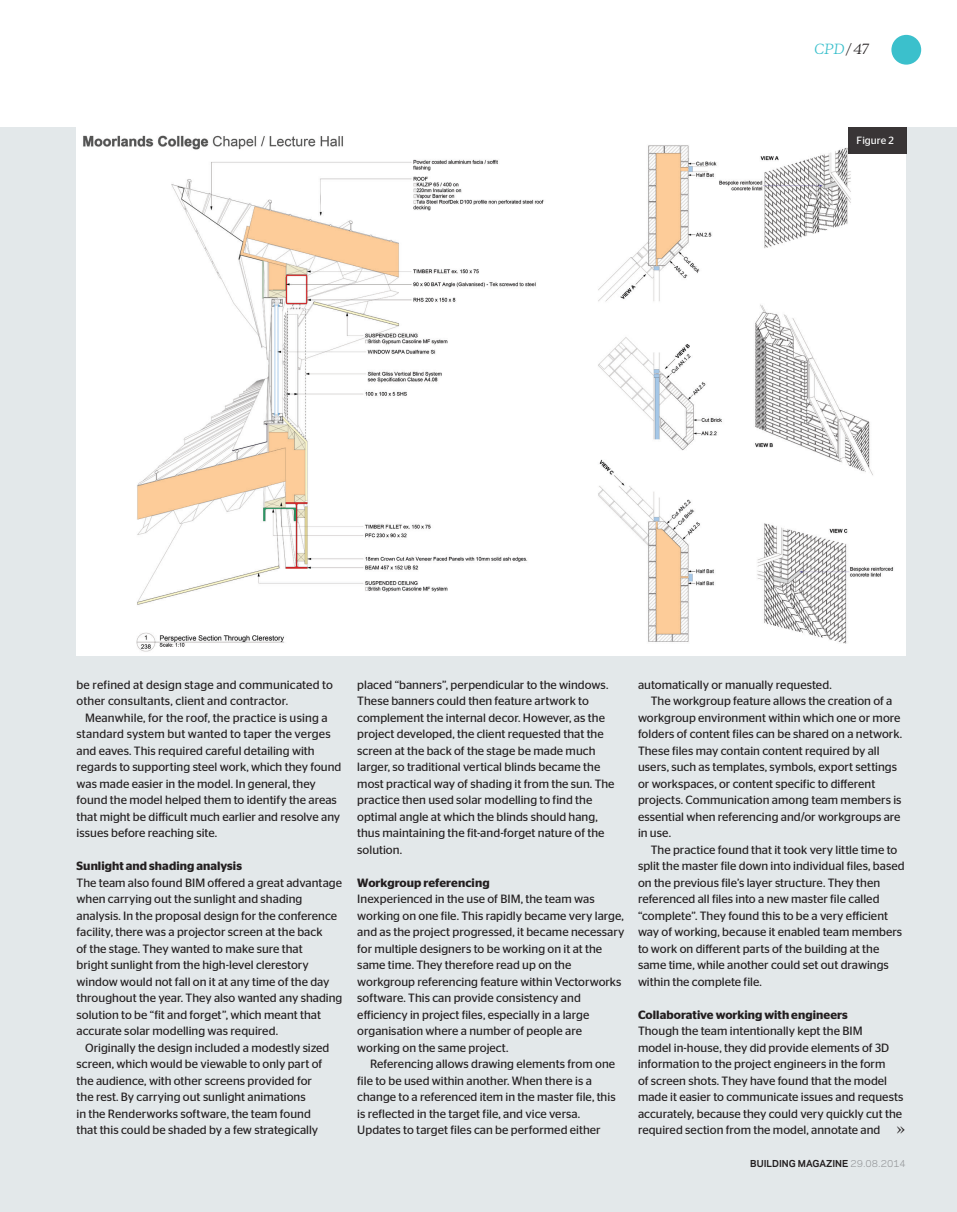
<style>
.page{position:relative;width:957px;height:1212px;background:#fff}
.page>*{position:absolute;margin:0;border:0;box-sizing:border-box;transform-origin:0 0}
.t1{font:18px "Times";color:#231f20}
.t2{font:italic 13.2px "Copernicus";color:#3bc0cc}
.CPD_box_copy{font:12px/16.5px "Stag Sans";color:#231f20}
.CPD_box_copy_indent{font:12px/16.5px "Stag Sans";color:#231f20}
.CPD_box_copy-2{font:600 12px "Stag Sans";letter-spacing:.005em;color:#231f20}
.t3{font:10.5px "Stag Sans";color:#fff}
.t4{font:700 9px "Galaxie Polaris";color:#231f20}
.s1{color:#231f20}
.s2{font-weight:400;color:#939598}
</style>
<div class="page">
<div style="left:891px;top:35px;width:30px;height:30px;background:#3bc0cc;border-radius:50%"></div>
<div style="left:0;top:128px;width:957px;height:1084px;background:#e3e8ea"></div>
<img style="left:77px;top:128px;width:829px;height:528px">
<div style="left:848px;top:128px;width:58px;height:26px;background:#393536"></div>
<p class="t2" style="left:814px;top:41px;width:56px">CPD <span class="s1">/ 47</span></p>
<p class="t3" style="left:856px;top:135px;width:39px">Figure 2</p>
<p class="CPD_box_copy" style="left:77px;top:676px;width:258px">be refined at design stage and communicated to other consultants, client and contractor.</p>
<p class="CPD_box_copy" style="left:77px;top:709px;width:266px;text-indent:9px">Meanwhile, for the roof, the practice is using a standard system but wanted to taper the verges and eaves. This required careful detailing with regards to supporting steel work, which they found was made easier in the model. In general, they found the model helped them to identify the areas that might be difficult much earlier and resolve any issues before reaching site.</p>
<p class="CPD_box_copy-2" style="left:77px;top:859px;width:167px">Sunlight and shading analysis</p>
<p class="CPD_box_copy" style="left:77px;top:874px;width:267px">The team also found BIM offered a great advantage when carrying out the sunlight and shading analysis. In the proposal design for the conference facility, there was a projector screen at the back<br>of the stage. They wanted to make sure that<br>bright sunlight from the high-level clerestory window would not fall on it at any time of the day throughout the year. They also wanted any shading solution to be “fit and forget”, which meant that accurate solar modelling was required.</p>
<p class="CPD_box_copy" style="left:77px;top:1039px;width:254px;text-indent:9px">Originally the design included a modestly sized screen, which would be viewable to only part of the audience, with other screens provided for the rest. By carrying out sunlight animations<br>in the Renderworks software, the team found that this could be shaded by a few strategically</p>
<p class="CPD_box_copy" style="left:357px;top:676px;width:259px">placed “banners”, perpendicular to the windows.<br>These banners could then feature artwork to complement the internal decor. However, as the project developed, the client requested that the screen at the back of the stage be made much larger, so traditional vertical blinds became the most practical way of shading it from the sun. The practice then used solar modelling to find the optimal angle at which the blinds should hang, thus maintaining the fit-and-forget nature of the solution.</p>
<p class="CPD_box_copy-2" style="left:357px;top:875px;width:134px">Workgroup referencing</p>
<p class="CPD_box_copy_indent" style="left:357px;top:891px;width:269px">Inexperienced in the use of BIM, the team was working on one file. This rapidly became very large, and as the project progressed, it became necessary for multiple designers to be working on it at the same time. They therefore read up on the workgroup referencing feature within Vectorworks software. This can provide consistency and efficiency in project files, especially in a large organisation where a number of people are working on the same project.</p>
<p class="CPD_box_copy_indent" style="left:357px;top:1056px;width:260px;text-indent:13px">Referencing allows drawing elements from one file to be used within another. When there is a change to a referenced item in the master file, this is reflected in the target file, and vice versa.<br>Updates to target files can be performed either</p>
<p class="CPD_box_copy_indent" style="left:638px;top:676px;width:195px">automatically or manually requested.</p>
<p class="CPD_box_copy_indent" style="left:638px;top:693px;width:266px;text-indent:13px">The workgroup feature allows the creation of a workgroup environment within which one or more folders of content files can be shared on a network.<br>These files may contain content required by all users, such as templates, symbols, export settings or workspaces, or content specific to different projects. Communication among team members is essential when referencing and/or workgroups are in use.</p>
<p class="CPD_box_copy_indent" style="left:638px;top:841px;width:268px;text-indent:13px">The practice found that it took very little time to split the master file down into individual files, based on the previous file’s layer structure. They then referenced all files into a new master file called “complete”. They found this to be a very efficient way of working, because it enabled team members to work on different parts of the building at the same time, while another could set out drawings within the complete file.</p>
<p class="CPD_box_copy-2" style="left:638px;top:1007px;width:211px">Collaborative working with engineers</p>
<p class="CPD_box_copy" style="left:638px;top:1023px;width:267px">Though the team intentionally kept the BIM<br>model in-house, they did provide elements of 3D information to the project engineers in the form<br>of screen shots. They have found that the model made it easier to communicate issues and requests accurately, because they could very quickly cut the required section from the model, annotate and</p>
<p class="t1" style="left:896px;top:1111px;width:10px">»</p>
<p class="t4" style="left:750px;top:1157px;width:157px">BUILDING MAGAZINE <span class="s2">29.08.2014</span></p>
</div>
